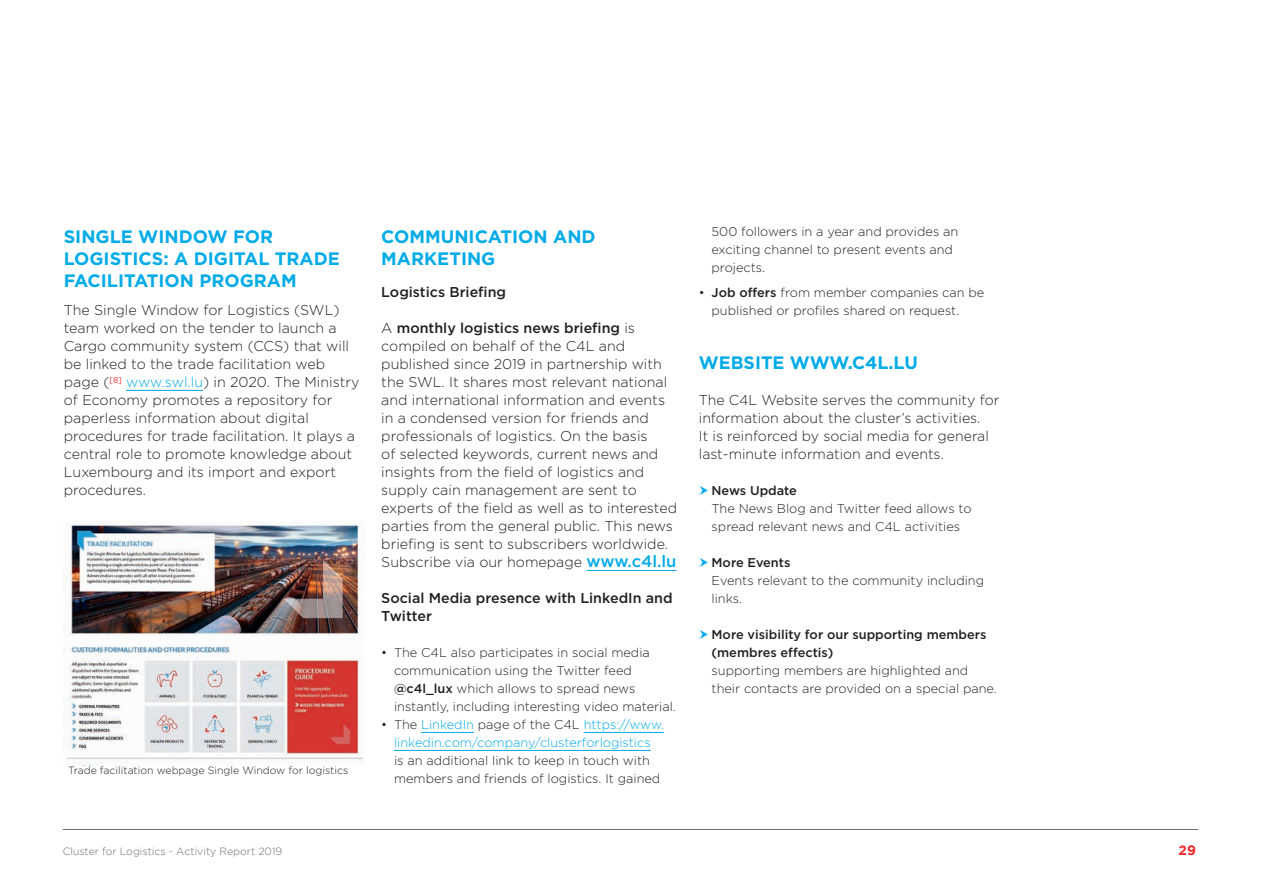
<style>
.page{position:relative;width:1263px;height:893px;background:#fff}
.page>*{position:absolute;margin:0;border:0;box-sizing:border-box;transform-origin:0 0}
.t1{font:700 18px/21.6px "Gotham HTF";color:#00abe7}
.t2{font:300 14.25px/18px "Gotham HTF";color:#231f20}
.t3{font:500 14.25px/18px "Gotham HTF";color:#231f20}
.t4{font:700 13.5px "Gotham";color:#ee292e}
.t5{font:300 12.75px/18px "Gotham HTF";color:#231f20}
.t6{font:300 12.75px/18px "Gotham HTF";color:#00abe7;text-align:center}
.t7{font:500 12.75px/18px "Gotham HTF";color:#231f20}
.t8{font:300 10.5px "Gotham HTF";color:#231f20}
.t9{font:300 10.5px "Gotham";color:#6c6d70}
.s1{color:#00abe7}
.s2{font-weight:500}
.s3{font-weight:500;font-size:16.5px;color:#00abe7}
.s4{color:#231f20}
</style>
<div class="page">
<hr style="left:63px;top:829px;width:1135px;height:1px;background:#6c6d70">
<hr style="left:126px;top:390px;width:77px;height:1px;background:#00abe7">
<hr style="left:586px;top:570px;width:90px;height:1px;background:#00abe7">
<hr style="left:421px;top:732px;width:53px;height:1px;background:#00abe7">
<hr style="left:584px;top:732px;width:80px;height:1px;background:#00abe7">
<hr style="left:394px;top:750px;width:257px;height:1px;background:#00abe7">
<img style="left:64px;top:522px;width:300px;height:243px">
<p class="t1" style="left:64px;top:226px;width:278px">SINGLE WINDOW FOR<br>LOGISTICS: A DIGITAL TRADE<br>FACILITATION PROGRAM</p>
<p class="t2" style="left:64px;top:301px;width:297px">The Single Window for Logistics (SWL) team worked on the tender to launch a Cargo community system (CCS) that will be linked to the trade facilitation web page (<sup>[8]</sup> <span class="s1">www.swl.lu</span>) in 2020. The Ministry of Economy promotes a repository for paperless information about digital procedures for trade facilitation. It plays a central role to promote knowledge about Luxembourg and its import and export procedures.</p>
<p class="t8" style="left:68px;top:765px;width:282px">Trade facilitation webpage Single Window for logistics</p>
<p class="t1" style="left:381px;top:226px;width:216px">COMMUNICATION AND<br>MARKETING</p>
<p class="t3" style="left:381px;top:283px;width:126px">Logistics Briefing</p>
<p class="t2" style="left:381px;top:319px;width:297px">A <span class="s2">monthly logistics news briefing</span> is compiled on behalf of the C4L and published since 2019 in partnership with the SWL. It shares most relevant national and international information and events in a condensed version for friends and professionals of logistics. On the basis<br>of selected keywords, current news and insights from the field of logistics and supply cain management are sent to experts of the field as well as to interested parties from the general public. This news briefing is sent to subscribers worldwide.<br>Subscribe via our homepage <span class="s3">www.c4l.lu</span></p>
<p class="t3" style="left:381px;top:589px;width:293px">Social Media presence with LinkedIn and<br>Twitter</p>
<p class="t5" style="left:394px;top:644px;width:283px;text-indent:-13px">• The C4L also participates in social media communication using the Twitter feed <span class="s2">@c4l_lux</span> which allows to spread news instantly, including interesting video material.</p>
<p class="t6" style="left:381px;top:716px;width:284px"><span class="s4">• The</span> LinkedIn <span class="s4">page of the C4L</span> https://www. linkedin.com/company/clusterforlogistics</p>
<p class="t5" style="left:394px;top:752px;width:268px">is an additional link to keep in touch with members and friends of logistics. It gained</p>
<p class="t5" style="left:711px;top:222px;width:248px">500 followers in a year and provides an exciting channel to present events and projects.</p>
<p class="t5" style="left:711px;top:284px;width:274px;text-indent:-13px">• <span class="s2">Job offers</span> from member companies can be published or profiles shared on request.</p>
<p class="t1" style="left:699px;top:352px;width:220px">WEBSITE WWW.C4L.LU</p>
<p class="t2" style="left:699px;top:391px;width:302px">The C4L Website serves the community for information about the cluster’s activities.<br>It is reinforced by social media for general last-minute information and events.</p>
<p class="t7" style="left:711px;top:482px;width:87px">News Update</p>
<p class="t5" style="left:711px;top:500px;width:262px">The News Blog and Twitter feed allows to spread relevant news and C4L activities</p>
<p class="t7" style="left:711px;top:554px;width:80px">More Events</p>
<p class="t5" style="left:711px;top:572px;width:274px">Events relevant to the community including links.</p>
<p class="t7" style="left:711px;top:626px;width:276px">More visibility for our supporting members (membres effectis)</p>
<p class="t5" style="left:711px;top:662px;width:287px">supporting members are highlighted and their contacts are provided on a special pane.</p>
<p class="t9" style="left:63px;top:845px;width:221px">Cluster for Logistics - Activity Report 2019</p>
<p class="t4" style="left:1178px;top:842px;width:19px">29</p>
</div>
